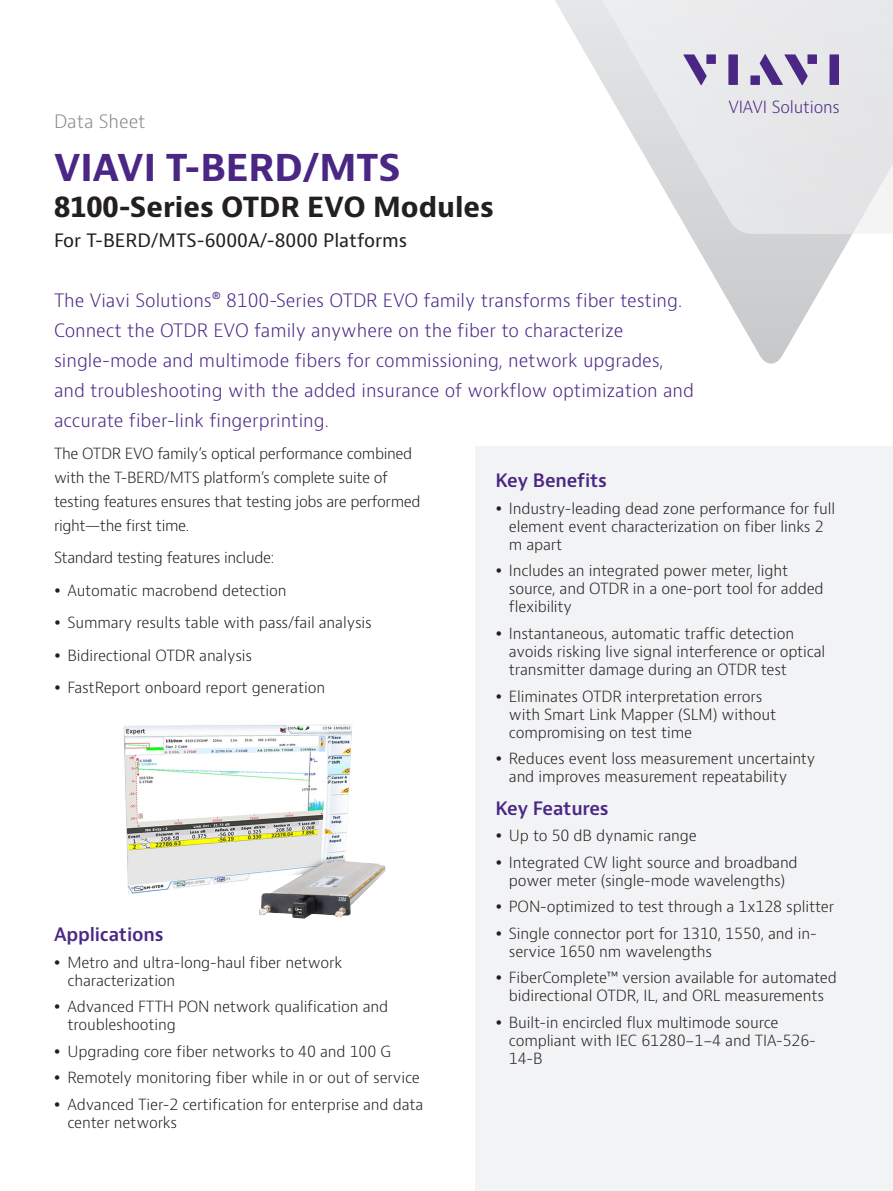
<style>
.page{position:relative;width:893px;height:1191px;background:#fff}
.page>*{position:absolute;margin:0;border:0;box-sizing:border-box;transform-origin:0 0}
.t1{font:700 36px "Bernino Sans";color:#4a2785}
.t2{font:700 27px "Bernino Sans";color:#231f20}
.t3{font:300 18px/30px "Bernino Sans";color:#4a2785}
.t4{font:18px "Bernino Sans";color:#231f20}
.t5{font:600 18px "Bernino Sans";letter-spacing:-.01em;color:#4a2785}
.t6{font:300 18px "Bernino Sans";color:#87898c}
.t7{font:300 16.35px "Bernino Sans";letter-spacing:-.01em;color:#4a2785}
.t8{font:300 15px/18px "Bernino Sans";letter-spacing:-.01em;color:#231f20}
</style>
<div class="page">
<svg style="left:690px;top:234px;width:162px;height:130px"></svg>
<svg style="left:555px;top:0;width:338px;height:234px"></svg>
<svg style="left:683px;top:54px;width:24px;height:31px"></svg>
<div style="left:706px;top:54px;width:10px;height:10px;background:#4a2785"></div>
<div style="left:728px;top:54px;width:10px;height:31px;background:#4a2785"></div>
<div style="left:807px;top:54px;width:10px;height:10px;background:#4a2785"></div>
<div style="left:829px;top:54px;width:10px;height:31px;background:#4a2785"></div>
<svg style="left:760px;top:54px;width:48px;height:31px"></svg>
<div style="left:750px;top:75px;width:10px;height:10px;background:#4a2785"></div>
<div style="left:475px;top:446px;width:418px;height:745px;background:#f2f3f4"></div>
<img style="left:123px;top:724px;width:263px;height:195px">
<p class="t6" style="left:54px;top:109px;width:93px">Data Sheet</p>
<h1 class="t1" style="left:54px;top:144px;width:348px">VIAVI T-BERD/MTS</h1>
<h2 class="t2" style="left:54px;top:189px;width:442px">8100-Series OTDR EVO Modules</h2>
<p class="t4" style="left:54px;top:228px;width:355px">For T-BERD/MTS-6000A/-8000 Platforms</p>
<p class="t7" style="left:728px;top:96px;width:113px">VIAVI Solutions</p>
<p class="t3" style="left:54px;top:285px;width:641px">The Viavi Solutions® 8100-Series OTDR EVO family transforms fiber testing.<br>Connect the OTDR EVO family anywhere on the fiber to characterize single-mode and multimode fibers for commissioning, network upgrades, and troubleshooting with the added insurance of workflow optimization and accurate fiber-link fingerprinting.</p>
<p class="t8" style="left:54px;top:441px;width:368px;line-height:24px">The OTDR EVO family’s optical performance combined with the T-BERD/MTS platform’s complete suite of testing features ensures that testing jobs are performed right—the first time.</p>
<p class="t8" style="left:68px;top:542px;width:306px;line-height:32.5px;text-indent:-14px">Standard testing features include:<br>Automatic macrobend detection<br>Summary results table with pass/fail analysis Bidirectional OTDR analysis<br>FastReport onboard report generation</p>
<p class="t5" style="left:495px;top:469px;width:113px">Key Benefits</p>
<p class="t8" style="left:509px;top:500px;width:328px">Industry-leading dead zone performance for full element event characterization on fiber links 2 m apart</p>
<p class="t8" style="left:509px;top:562px;width:316px">Includes an integrated power meter, light source, and OTDR in a one-port tool for added flexibility</p>
<p class="t8" style="left:509px;top:625px;width:318px">Instantaneous, automatic traffic detection avoids risking live signal interference or optical transmitter damage during an OTDR test</p>
<p class="t8" style="left:509px;top:687px;width:269px">Eliminates OTDR interpretation errors with Smart Link Mapper (SLM) without compromising on test time</p>
<p class="t8" style="left:509px;top:750px;width:308px">Reduces event loss measurement uncertainty and improves measurement repeatability</p>
<p class="t5" style="left:495px;top:796px;width:115px">Key Features</p>
<p class="t8" style="left:509px;top:822px;width:290px;line-height:26.5px">Up to 50 dB dynamic range<br>Integrated CW light source and broadband</p>
<p class="t8" style="left:509px;top:867px;width:327px;line-height:26.5px">power meter (single-mode wavelengths)<br>PON-optimized to test through a 1x128 splitter<br>Single connector port for 1310, 1550, and in-</p>
<p class="t8" style="left:509px;top:938px;width:330px;line-height:26.5px">service 1650 nm wavelengths<br>FiberComplete™ version available for automated</p>
<p class="t8" style="left:509px;top:982px;width:317px;line-height:26.5px">bidirectional OTDR, IL, and ORL measurements<br>Built-in encircled flux multimode source</p>
<p class="t8" style="left:509px;top:1031px;width:308px">compliant with IEC 61280-1-4 and TIA-526-<br>14-B</p>
<p class="t5" style="left:54px;top:923px;width:111px">Applications</p>
<p class="t8" style="left:68px;top:953px;width:276px">Metro and ultra-long-haul fiber network characterization</p>
<p class="t8" style="left:68px;top:998px;width:322px">Advanced FTTH PON network qualification and troubleshooting</p>
<p class="t8" style="left:68px;top:1038px;width:357px;line-height:26.5px">Upgrading core fiber networks to 40 and 100 G<br>Remotely monitoring fiber while in or out of service<br>Advanced Tier-2 certification for enterprise and data</p>
<p class="t8" style="left:68px;top:1113px;width:111px">center networks</p>
</div>
